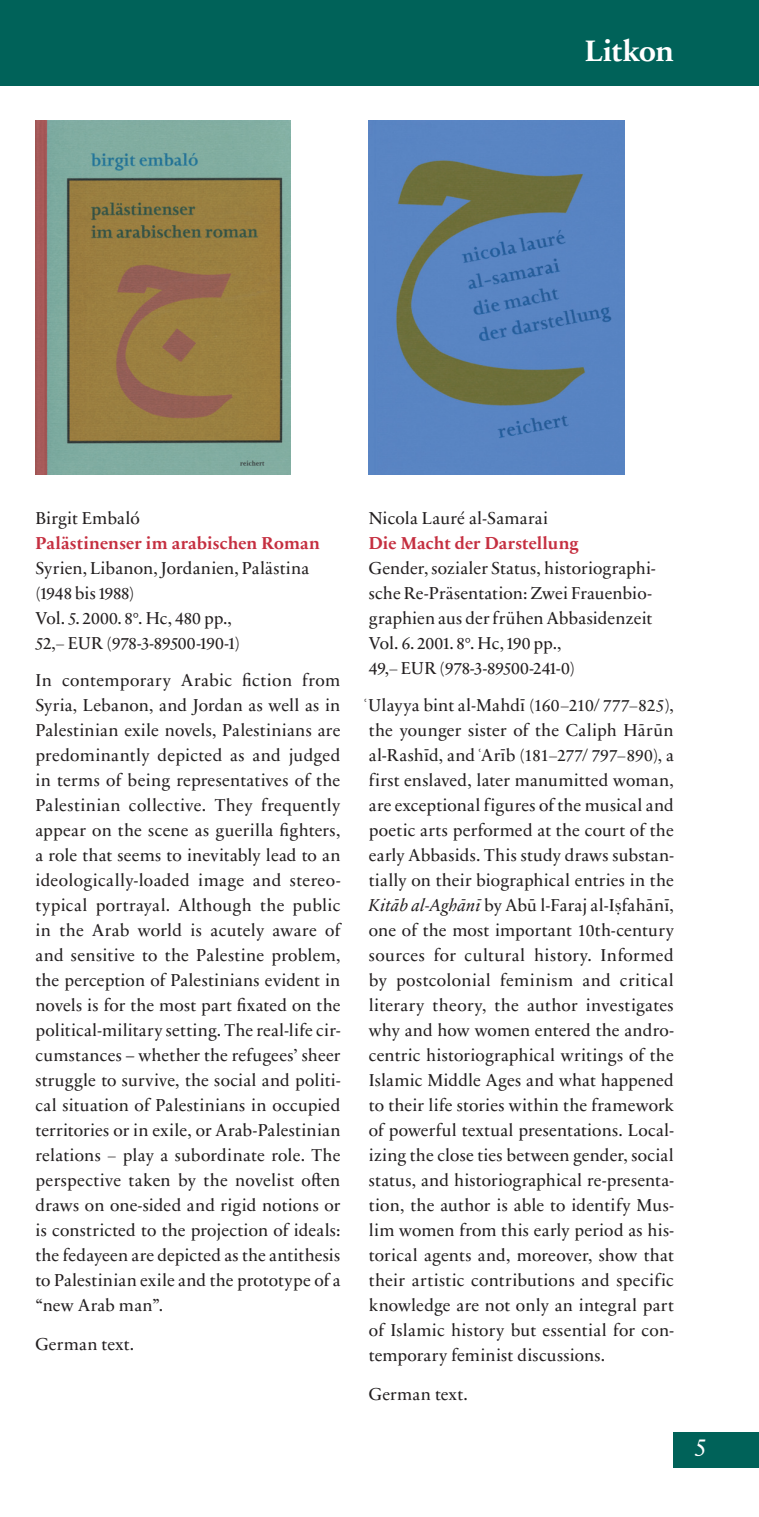
<style>
.page{position:relative;width:759px;height:1517px;background:#fff}
.page>*{position:absolute;margin:0;border:0;box-sizing:border-box;transform-origin:0 0}
.t1{font:700 30px "Sabon Next LT Pro";letter-spacing:-.015em;color:#fff}
.t2{font:25px "Sabon Next LT Pro";color:#fff}
.t3{font:17.5px/25px "Sabon Next LT Pro";letter-spacing:.01em;color:#231f20}
.t4{font:700 17.5px "Sabon Next LT Pro";letter-spacing:.01em;color:#c52f40}
.t5{font:17.5px "Times New Unicode";color:#231f20}
.s1{font-style:italic}
.s2{font-family:"Times Beyrut Roman"}
</style>
<div class="page">
<div style="left:0;top:0;width:758px;height:85px;background:#006259"></div>
<div style="left:673px;top:1431px;width:85px;height:36px;background:#006259"></div>
<img style="left:35px;top:120px;width:256px;height:355px">
<img style="left:369px;top:120px;width:255px;height:355px">
<h1 class="t1" style="left:584px;top:27px;width:90px">Litkon</h1>
<p class="t3" style="left:35px;top:504px;width:106px">Birgit Embaló</p>
<p class="t4" style="left:35px;top:529px;width:286px">Palästinenser im arabischen Roman</p>
<p class="t3" style="left:35px;top:554px;width:275px">Syrien, Libanon, Jordanien, Palästina (1948 bis 1988)<br>Vol. 5. 2000. 8°. Hc, 480 pp.,<br>52,− EUR (978-3-89500-190-1)</p>
<p class="t3" style="left:35px;top:666px;width:306px;text-align:justify">In contemporary Arabic fiction from Syria, Lebanon, and Jordan as well as in Palestinian exile novels, Palestinians are predominantly depicted as and judged in terms of being representatives of the Palestinian collective. They frequently appear on the scene as guerilla fighters, a role that seems to inevitably lead to an ideologically-loaded image and stereo&shy;typical portrayal. Although the public in the Arab world is acutely aware of and sensitive to the Palestine problem, the perception of Palestinians evident in novels is for the most part fixated on the political-military setting. The real-life cir&shy;cumstances – whether the refugees’ sheer struggle to survive, the social and politi&shy;cal situation of Palestinians in occupied territories or in exile, or Arab-Palestinian relations − play a subordinate role. The perspective taken by the novelist often draws on one-sided and rigid notions or is constricted to the projection of ideals: the fedayeen are depicted as the antithesis to Palestinian exile and the prototype of a “new Arab man”.</p>
<p class="t3" style="left:35px;top:1331px;width:100px">German text.</p>
<p class="t3" style="left:369px;top:504px;width:181px">Nicola Lauré al-Samarai</p>
<p class="t4" style="left:369px;top:529px;width:211px">Die Macht der Darstellung</p>
<p class="t3" style="left:369px;top:554px;width:288px">Gender, sozialer Status, historiographi&shy;sche Re-Präsentation: Zwei Frauenbio&shy;graphien aus der frühen Abbasidenzeit Vol. 6. 2001. 8°. Hc, 190 pp.,<br>49,− EUR (978-3-89500-241-0)</p>
<p class="t3" style="left:368px;top:691px;width:307px">Ulayya bint al-Mahdī (160−210/ 777−825),</p>
<p class="t5" style="left:369px;top:693px;width:6px">͑</p>
<p class="t3" style="left:369px;top:716px;width:306px">the younger sister of the Caliph Hārūn al-Rashīd, and Arīb (181−277/ 797−890), a</p>
<p class="t5" style="left:483px;top:743px;width:6px">͑</p>
<p class="t3" style="left:369px;top:766px;width:306px;text-align:justify">first enslaved, later manumitted woman, are exceptional figures of the musical and poetic arts performed at the court of the early Abbasids. This study draws substan&shy;tially on their biographical entries in the <span class="s1">Kitāb al-Aghānī</span> by Abū l-Faraj al-I<span class="s2">Ò</span>fahānī, one of the most important 10th-century sources for cultural history. Informed by postcolonial feminism and critical literary theory, the author investigates why and how women entered the andro&shy;centric historiographical writings of the Islamic Middle Ages and what happened to their life stories within the framework of powerful textual presentations. Local&shy;izing the close ties between gender, social status, and historiographical re-presenta&shy;tion, the author is able to identify Mus&shy;lim women from this early period as his&shy;torical agents and, moreover, show that their artistic contributions and specific knowledge are not only an integral part of Islamic history but essential for con&shy;temporary feminist discussions.</p>
<p class="t3" style="left:369px;top:1381px;width:100px">German text.</p>
<h2 class="t2" style="left:694px;top:1426px;width:12px">5</h2>
</div>
